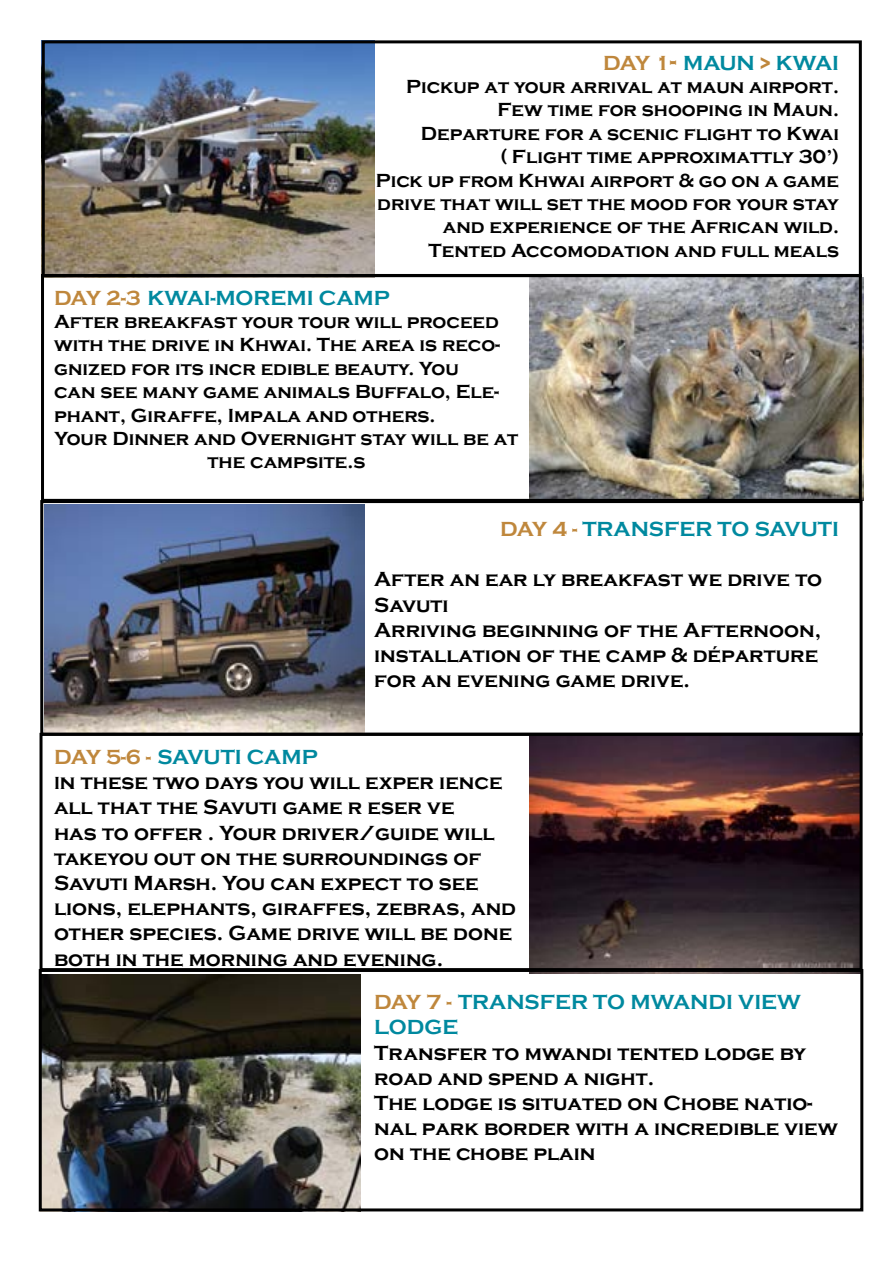
<style>
.page{position:relative;width:893px;height:1263px;background:#fff}
.page>*{position:absolute;margin:0;border:0;box-sizing:border-box;transform-origin:0 0}
.t1{font:700 21px/25.2px "Copperplate Gothic";color:#000}
.t2{font:700 21px/25.2px "Copperplate Gothic";color:#00899f}
.t3{font:700 21px "Copperplate Gothic";letter-spacing:-.02em;color:#00899f}
.t4{font:700 19.5px/23.4px "Copperplate Gothic";color:#000;text-align:right}
.s1{color:#bf873c}
.s2{font-size:27px;color:#bf873c}
.s3{color:#00899f}
.s4{font-size:18px}
</style>
<div class="page">
<img style="left:46px;top:44px;width:328px;height:229px">
<img style="left:529px;top:277px;width:334px;height:223px">
<img style="left:44px;top:504px;width:321px;height:228px">
<img style="left:529px;top:737px;width:330px;height:237px">
<img style="left:43px;top:974px;width:317px;height:233px">
<div style="left:42px;top:40px;width:820px;height:237px;border:3px solid #000"></div>
<div style="left:41px;top:274px;width:821px;height:228px;border:3px solid #000"></div>
<div style="left:40px;top:500px;width:823px;height:236px;border:3px solid #000"></div>
<div style="left:40px;top:733px;width:823px;height:238px;border:3px solid #000"></div>
<div style="left:39px;top:969px;width:824px;height:242px;border:3px solid #000"></div>
<p class="t3" style="left:603px;top:51px;width:237px"><span class="s1">DAY 1</span><span class="s2">-</span> MAUN <span class="s1">&gt;</span> KWAI</p>
<p class="t4" style="left:376px;top:75px;width:465px">Pickup at your arrival at maun airport.<br>Few time for shooping in Maun.<br>Departure for a scenic flight to Kwai<br>( Flight time approximattly 30’)<br>Pick up from Khwai airport &amp; go on a game drive that will set the mood for your stay and experience of the African wild.<br>Tented Accomodation and full meals</p>
<p class="t2" style="left:54px;top:285px;width:337px"><span class="s1">DAY 2-3</span> KWAI-MOREMI CAMP</p>
<p class="t4" style="left:54px;top:310px;width:446px">After breakfast your tour will proceed</p>
<p class="t4" style="left:54px;top:333px;width:447px">with the drive in Khwai. The area is reco-</p>
<p class="t4" style="left:54px;top:357px;width:406px">gnized for its incr edible beauty. You</p>
<p class="t4" style="left:54px;top:380px;width:446px">can see many game animals Buffalo, Ele-</p>
<p class="t4" style="left:54px;top:404px;width:383px">phant, Giraffe, Impala and others.</p>
<p class="t4" style="left:54px;top:427px;width:465px">Your Dinner and Overnight stay will be at</p>
<p class="t4" style="left:207px;top:450px;width:159px">the campsite.s</p>
<p class="t2" style="left:500px;top:517px;width:340px"><span class="s1">DAY 4 -</span> TRANSFER TO SAVUTI</p>
<p class="t1" style="left:374px;top:567px;width:449px">After an ear ly breakfast we drive to<br>Savuti<br>Arriving beginning of the Afternoon, installation of the camp &amp; départure for an evening game drive.</p>
<p class="t1" style="left:54px;top:745px;width:464px"><span class="s1">DAY 5-6 -</span> <span class="s3">SAVUTI CAMP<br></span><span class="s4">I</span>n these two days you will exper ience all that the Savuti game r eser ve<br>has to offer . Your driver/guide will takeyou out on the surroundings of Savuti Marsh. You can expect to see lions, elephants, giraffes, zebras, and other species. Game drive will be done both in the morning and evening.</p>
<p class="t2" style="left:374px;top:990px;width:428px"><span class="s1">DAY 7 -</span> TRANSFER TO MWANDI VIEW<br>LODGE</p>
<p class="t1" style="left:374px;top:1040px;width:465px">Transfer to mwandi tented lodge by road and spend a night.<br>The lodge is situated on Chobe natio&shy;nal park border with a incredible view on the chobe plain</p>
</div>
